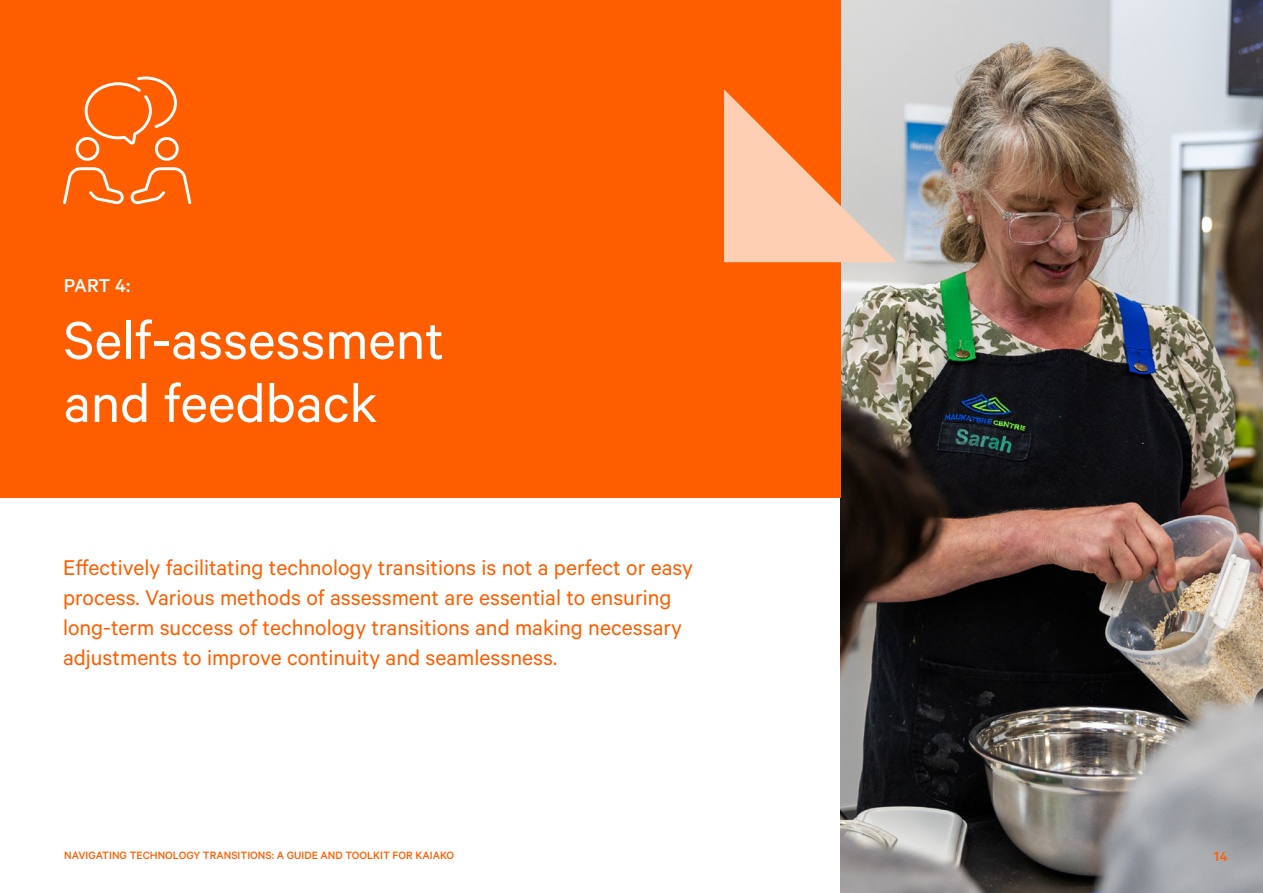
<style>
.page{position:relative;width:1263px;height:893px;background:#fff}
.page>*{position:absolute;margin:0;border:0;box-sizing:border-box;transform-origin:0 0}
.t1{font:60px/63px "Calibre";color:#fff}
.t2{font:24px/30px "Calibre";color:#ff5e00}
.t3{font:500 21px "Calibre";color:#fff}
.t4{font:500 15px "Calibre";color:#ff5e00}
.t5{font:500 12px "Calibre";color:#ff5e00}
</style>
<div class="page">
<img style="left:840px;top:0;width:423px;height:893px">
<div style="left:0;top:0;width:840px;height:497px;background:#ff5e00"></div>
<svg style="left:724px;top:89px;width:173px;height:173px"></svg>
<svg style="left:63px;top:167px;width:61px;height:37px"></svg>
<svg style="left:130px;top:167px;width:61px;height:37px"></svg>
<svg style="left:76px;top:77px;width:103px;height:84px"></svg>
<p class="t3" style="left:64px;top:273px;width:68px">PART 4:</p>
<h1 class="t1" style="left:64px;top:307px;width:382px">Self-assessment and feedback</h1>
<p class="t2" style="left:63px;top:551px;width:631px">Effectively facilitating technology transitions is not a perfect or easy process. Various methods of assessment are essential to ensuring long-term success of technology transitions and making necessary adjustments to improve continuity and seamlessness.</p>
<p class="t5" style="left:64px;top:849px;width:392px">NAVIGATING TECHNOLOGY TRANSITIONS: A GUIDE AND TOOLKIT FOR KAIAKO</p>
<p class="t4" style="left:1214px;top:848px;width:15px">14</p>
</div>
